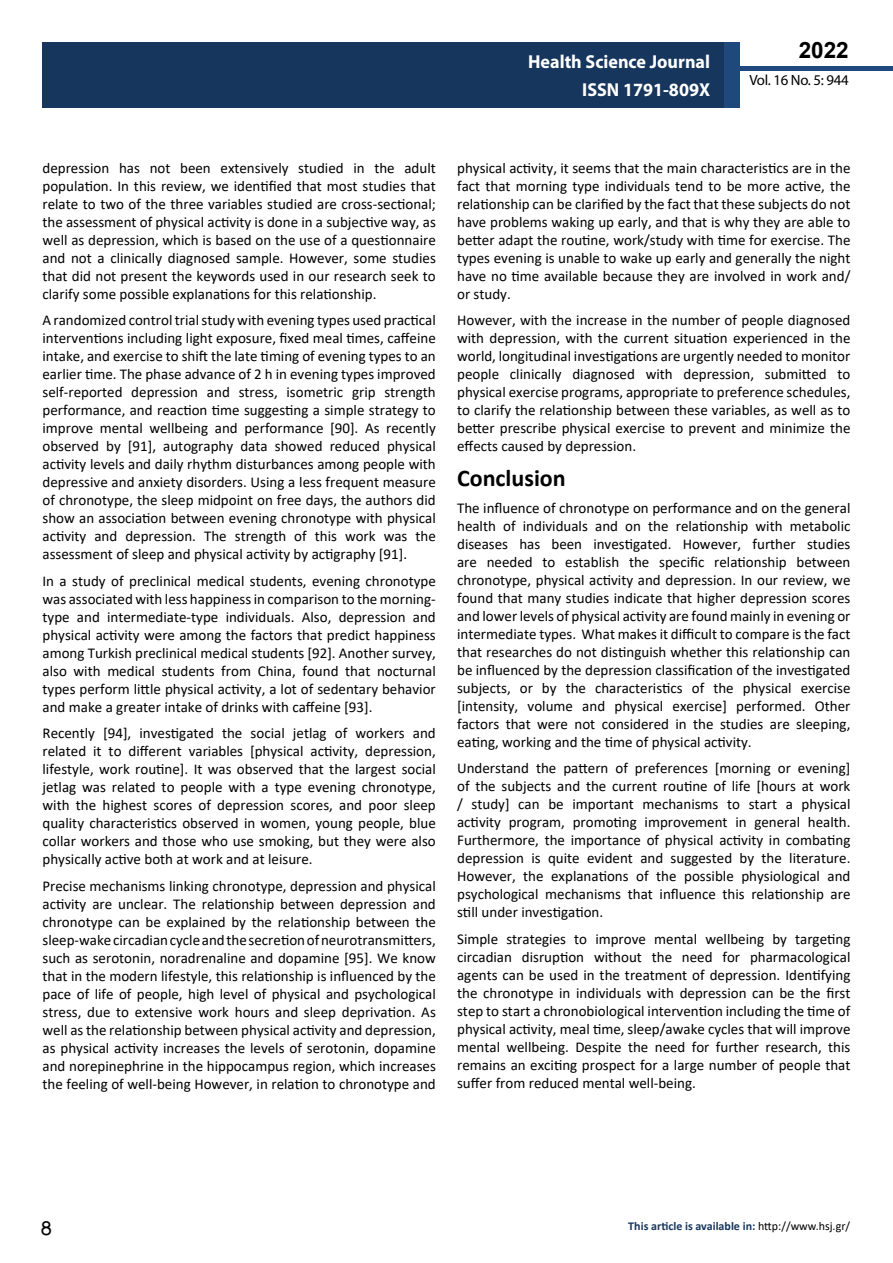
<style>
.page{position:relative;width:893px;height:1263px;background:#fff}
.page>*{position:absolute;margin:0;border:0;box-sizing:border-box;transform-origin:0 0}
.t1{font:25.5px "Tunga";color:#000}
.t2{font:700 24px "Calibri";color:#000}
.t3{font:700 22.5px "Arial";color:#000}
.t4{font:700 18.75px/27.2px "Myriad Pro";color:#fff;text-align:right;scale:.96 1}
.t5{font:15px/18px "Calibri";color:#000;text-align:justify}
.t6{font:14.85px "Myriad Pro";letter-spacing:-.02em;color:#000}
.t7{font:700 12px "Calibri";color:#16375d}
.s1{font-weight:400;color:#000}
</style>
<div class="page">
<div style="left:722px;top:66px;width:171px;height:5px;background:#1f497d"></div>
<div style="left:43px;top:42px;width:682px;height:66px;background:#16365d"></div>
<div style="left:725px;top:42px;width:15px;height:66px;background:#1f497d"></div>
<p class="t4" style="left:528px;top:48px;width:191px">Health Science Journal<br>ISSN 1791-809X</p>
<h3 class="t3" style="left:799px;top:35px;width:52px">2022</h3>
<p class="t6" style="left:749px;top:71px;width:101px">Vol. 16 No. 5: 944</p>
<p class="t5" style="left:43px;top:158px;width:395px">depression has not been extensively studied in the adult population. In this review, we identified that most studies that relate to two of the three variables studied are cross-sectional; the assessment of physical activity is done in a subjective way, as well as depression, which is based on the use of a questionnaire and not a clinically diagnosed sample. However, some studies that did not present the keywords used in our research seek to clarify some possible explanations for this relationship.</p>
<p class="t5" style="left:43px;top:311px;width:395px">A randomized control trial study with evening types used practical interventions including light exposure, fixed meal times, caffeine intake, and exercise to shift the late timing of evening types to an earlier time. The phase advance of 2 h in evening types improved self-reported depression and stress, isometric grip strength performance, and reaction time suggesting a simple strategy to improve mental wellbeing and performance [90]. As recently observed by [91], autography data showed reduced physical activity levels and daily rhythm disturbances among people with depressive and anxiety disorders. Using a less frequent measure of chronotype, the sleep midpoint on free days, the authors did show an association between evening chronotype with physical activity and depression. The strength of this work was the assessment of sleep and physical activity by actigraphy [91].</p>
<p class="t5" style="left:43px;top:571px;width:395px">In a study of preclinical medical students, evening chronotype was associated with less happiness in comparison to the morning&shy;type and intermediate-type individuals. Also, depression and physical activity were among the factors that predict happiness among Turkish preclinical medical students [92]. Another survey, also with medical students from China, found that nocturnal types perform little physical activity, a lot of sedentary behavior and make a greater intake of drinks with caffeine [93].</p>
<p class="t5" style="left:43px;top:724px;width:395px">Recently [94], investigated the social jetlag of workers and related it to different variables [physical activity, depression, lifestyle, work routine]. It was observed that the largest social jetlag was related to people with a type evening chronotype, with the highest scores of depression scores, and poor sleep quality characteristics observed in women, young people, blue collar workers and those who use smoking, but they were also physically active both at work and at leisure.</p>
<p class="t5" style="left:43px;top:876px;width:395px">Precise mechanisms linking chronotype, depression and physical activity are unclear. The relationship between depression and chronotype can be explained by the relationship between the sleep-wake circadian cycle and the secretion of neurotransmitters, such as serotonin, noradrenaline and dopamine [95]. We know that in the modern lifestyle, this relationship is influenced by the pace of life of people, high level of physical and psychological stress, due to extensive work hours and sleep deprivation. As well as the relationship between physical activity and depression, as physical activity increases the levels of serotonin, dopamine and norepinephrine in the hippocampus region, which increases the feeling of well-being However, in relation to chronotype and</p>
<p class="t5" style="left:457px;top:158px;width:395px">physical activity, it seems that the main characteristics are in the fact that morning type individuals tend to be more active, the relationship can be clarified by the fact that these subjects do not have problems waking up early, and that is why they are able to better adapt the routine, work/study with time for exercise. The types evening is unable to wake up early and generally the night have no time available because they are involved in work and/ or study.</p>
<p class="t5" style="left:457px;top:311px;width:395px">However, with the increase in the number of people diagnosed with depression, with the current situation experienced in the world, longitudinal investigations are urgently needed to monitor people clinically diagnosed with depression, submitted to physical exercise programs, appropriate to preference schedules, to clarify the relationship between these variables, as well as to better prescribe physical exercise to prevent and minimize the effects caused by depression.</p>
<h2 class="t2" style="left:457px;top:461px;width:110px">Conclusion</h2>
<p class="t5" style="left:457px;top:498px;width:395px">The influence of chronotype on performance and on the general health of individuals and on the relationship with metabolic diseases has been investigated. However, further studies are needed to establish the specific relationship between chronotype, physical activity and depression. In our review, we found that many studies indicate that higher depression scores and lower levels of physical activity are found mainly in evening or intermediate types. What makes it difficult to compare is the fact that researches do not distinguish whether this relationship can be influenced by the depression classification of the investigated subjects, or by the characteristics of the physical exercise [intensity, volume and physical exercise] performed. Other factors that were not considered in the studies are sleeping, eating, working and the time of physical activity.</p>
<p class="t5" style="left:457px;top:759px;width:395px">Understand the pattern of preferences [morning or evening] of the subjects and the current routine of life [hours at work / study] can be important mechanisms to start a physical activity program, promoting improvement in general health.<br>Furthermore, the importance of physical activity in combating depression is quite evident and suggested by the literature.<br>However, the explanations of the possible physiological and psychological mechanisms that influence this relationship are still under investigation.</p>
<p class="t5" style="left:457px;top:929px;width:395px">Simple strategies to improve mental wellbeing by targeting circadian disruption without the need for pharmacological agents can be used in the treatment of depression. Identifying the chronotype in individuals with depression can be the first step to start a chronobiological intervention including the time of physical activity, meal time, sleep/awake cycles that will improve mental wellbeing. Despite the need for further research, this remains an exciting prospect for a large number of people that suffer from reduced mental well-being.</p>
<h1 class="t1" style="left:41px;top:1211px;width:13px">8</h1>
<p class="t7" style="left:628px;top:1217px;width:223px">This article is available in: <span class="s1">http://www.hsj.gr/</span></p>
</div>
